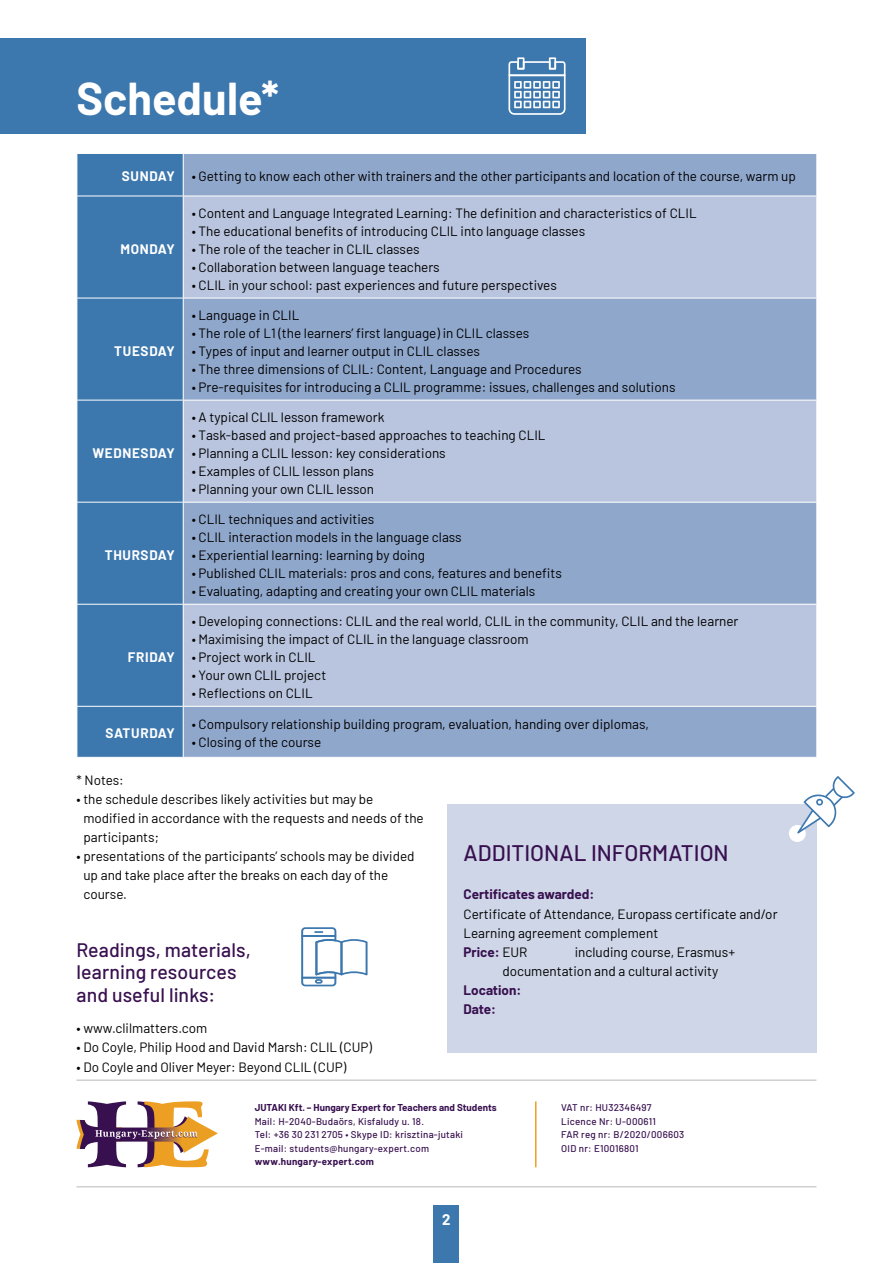
<style>
.page{position:relative;width:893px;height:1263px;background:#fff}
.page>*{position:absolute;margin:0;border:0;box-sizing:border-box;transform-origin:0 0}
.t1{font:700 45px "Barlow";color:#fff}
.t2{font:500 22.5px "Barlow";color:#38104f}
.t3{font:500 19.5px/22.5px "Barlow";letter-spacing:.005em;color:#38104f}
.t4{font:700 15px "Barlow";color:#fff}
.t5{font:13.5px/19.2px "Barlow";color:#000}
.t6{font:700 13.5px "Barlow";letter-spacing:.05em;color:#fff}
.t7{font:700 13.5px/19.2px "Barlow";color:#38104f}
.t8{font:500 9.75px/13.5px "Barlow";letter-spacing:.025em;color:#38104f}
.t9{font:700 9.75px "Barlow";color:#38104f}
.t10{font:700 9.75px "Barlow";letter-spacing:.025em;color:#38104f}
.s1{font-weight:700;color:#38104f}
</style>
<div class="page">
<div style="left:447px;top:804px;width:369px;height:248px;background:#ced6e7"></div>
<div style="left:0;top:38px;width:585px;height:96px;background:#3c77ae"></div>
<div style="left:434px;top:1205px;width:25px;height:58px;background:#3c77ae"></div>
<div style="left:789px;top:825px;width:17px;height:17px;background:#fff;border-radius:50%"></div>
<svg style="left:797px;top:776px;width:58px;height:57px"></svg>
<div style="left:78px;top:154px;width:105px;height:603px;background:#3c77ae"></div>
<div style="left:184px;top:154px;width:632px;height:603px;background:#90a7cc"></div>
<svg style="left:184px;top:197px;width:632px;height:509px;background:#a8b9d6"></svg>
<hr style="left:77px;top:196px;width:106px;height:1px;background:#fff">
<hr style="left:183px;top:196px;width:634px;height:1px;background:#fff">
<hr style="left:77px;top:298px;width:106px;height:1px;background:#fff">
<hr style="left:183px;top:298px;width:634px;height:1px;background:#fff">
<hr style="left:77px;top:400px;width:106px;height:1px;background:#fff">
<hr style="left:183px;top:400px;width:634px;height:1px;background:#fff">
<hr style="left:77px;top:502px;width:106px;height:1px;background:#fff">
<hr style="left:183px;top:502px;width:634px;height:1px;background:#fff">
<hr style="left:77px;top:604px;width:106px;height:1px;background:#fff">
<hr style="left:183px;top:604px;width:634px;height:1px;background:#fff">
<hr style="left:77px;top:706px;width:106px;height:1px;background:#fff">
<hr style="left:183px;top:706px;width:634px;height:1px;background:#fff">
<hr style="left:535px;top:1101px;width:1px;height:66px;background:#ec9f22">
<hr style="left:77px;top:1080px;width:739px;height:1px;background:#b6b8ba">
<hr style="left:77px;top:1186px;width:739px;height:1px;background:#b6b8ba">
<svg style="left:77px;top:1101px;width:141px;height:66px"></svg>
<svg style="left:508px;top:57px;width:58px;height:58px"></svg>
<svg style="left:301px;top:927px;width:67px;height:59px"></svg>
<h1 class="t1" style="left:77px;top:65px;width:204px">Schedule*</h1>
<p class="t6" style="left:122px;top:167px;width:54px">SUNDAY</p>
<p class="t5" style="left:192px;top:166px;width:606px">• Getting to know each other with trainers and the other participants and location of the course, warm up</p>
<p class="t6" style="left:120px;top:239px;width:56px">MONDAY</p>
<p class="t6" style="left:114px;top:341px;width:62px">TUESDAY</p>
<p class="t6" style="left:92px;top:443px;width:84px">WEDNESDAY</p>
<p class="t6" style="left:105px;top:545px;width:71px">THURSDAY</p>
<p class="t6" style="left:128px;top:647px;width:48px">FRIDAY</p>
<p class="t6" style="left:105px;top:723px;width:71px">SATURDAY</p>
<p class="t5" style="left:192px;top:202px;width:506px">• Content and Language Integrated Learning: The definition and characteristics of CLIL</p>
<p class="t5" style="left:192px;top:220px;width:395px">• The educational benefits of introducing CLIL into language classes</p>
<p class="t5" style="left:192px;top:238px;width:229px">• The role of the teacher in CLIL classes</p>
<p class="t5" style="left:192px;top:256px;width:249px">• Collaboration between language teachers</p>
<p class="t5" style="left:192px;top:274px;width:367px">• CLIL in your school: past experiences and future perspectives</p>
<p class="t5" style="left:192px;top:304px;width:109px">• Language in CLIL</p>
<p class="t5" style="left:192px;top:322px;width:339px">• The role of L1 (the learners’ first language) in CLIL classes</p>
<p class="t5" style="left:192px;top:340px;width:290px">• Types of input and learner output in CLIL classes</p>
<p class="t5" style="left:192px;top:358px;width:391px">• The three dimensions of CLIL: Content, Language and Procedures</p>
<p class="t5" style="left:192px;top:376px;width:485px">• Pre-requisites for introducing a CLIL programme: issues, challenges and solutions</p>
<p class="t5" style="left:192px;top:406px;width:194px">• A typical CLIL lesson framework</p>
<p class="t5" style="left:192px;top:424px;width:355px">• Task-based and project-based approaches to teaching CLIL</p>
<p class="t5" style="left:192px;top:442px;width:256px">• Planning a CLIL lesson: key considerations</p>
<p class="t5" style="left:192px;top:460px;width:184px">• Examples of CLIL lesson plans</p>
<p class="t5" style="left:192px;top:478px;width:184px">• Planning your own CLIL lesson</p>
<p class="t5" style="left:192px;top:508px;width:184px">• CLIL techniques and activities</p>
<p class="t5" style="left:192px;top:526px;width:271px">• CLIL interaction models in the language class</p>
<p class="t5" style="left:192px;top:544px;width:235px">• Experiential learning: learning by doing</p>
<p class="t5" style="left:192px;top:562px;width:372px">• Published CLIL materials: pros and cons, features and benefits</p>
<p class="t5" style="left:192px;top:580px;width:345px">• Evaluating, adapting and creating your own CLIL materials</p>
<p class="t5" style="left:192px;top:610px;width:548px">• Developing connections: CLIL and the real world, CLIL in the community, CLIL and the learner</p>
<p class="t5" style="left:192px;top:628px;width:338px">• Maximising the impact of CLIL in the language classroom</p>
<p class="t5" style="left:192px;top:646px;width:125px">• Project work in CLIL</p>
<p class="t5" style="left:192px;top:664px;width:136px">• Your own CLIL project</p>
<p class="t5" style="left:192px;top:682px;width:122px">• Reflections on CLIL</p>
<p class="t5" style="left:192px;top:714px;width:459px">• Compulsory relationship building program, evaluation, handing over diplomas,</p>
<p class="t5" style="left:192px;top:732px;width:131px">• Closing of the course</p>
<p class="t5" style="left:77px;top:769px;width:49px">* Notes:</p>
<p class="t5" style="left:83px;top:788px;width:342px;text-indent:-7px">• the schedule describes likely activities but may be modified in accordance with the requests and needs of the participants;</p>
<p class="t5" style="left:83px;top:846px;width:333px;text-indent:-7px">• presentations of the participants’ schools may be divided up and take place after the breaks on each day of the course.</p>
<h3 class="t3" style="left:77px;top:937px;width:176px">Readings, materials, learning resources and useful links:</h3>
<p class="t5" style="left:77px;top:1018px;width:132px">• www.clilmatters.com</p>
<p class="t5" style="left:77px;top:1037px;width:297px">• Do Coyle, Philip Hood and David Marsh: CLIL (CUP)</p>
<p class="t5" style="left:77px;top:1056px;width:271px">• Do Coyle and Oliver Meyer: Beyond CLIL (CUP)</p>
<h2 class="t2" style="left:463px;top:837px;width:267px">ADDITIONAL INFORMATION</h2>
<p class="t7" style="left:463px;top:884px;width:132px">Certificates awarded:</p>
<p class="t5" style="left:463px;top:903px;width:316px">Certificate of Attendance, Europass certificate and/or<br>Learning agreement complement<br><span class="s1">Price:</span> EUR</p>
<p class="t5" style="left:502px;top:941px;width:234px;text-indent:73px">including course, Erasmus+ documentation and a cultural activity</p>
<p class="t7" style="left:463px;top:979px;width:59px">Location:<br>Date:</p>
<p class="t9" style="left:255px;top:1100px;width:243px">JUTAKI Kft. – Hungary Expert for Teachers and Students</p>
<p class="t8" style="left:255px;top:1113px;width:210px">Mail: H-2040-Budaörs, Kisfaludy u. 18.<br>Tel: +36 30 231 2705 • Skype ID: krisztina-jutaki<br>E-mail: students@hungary-expert.com</p>
<p class="t10" style="left:255px;top:1154px;width:121px">www.hungary-expert.com</p>
<p class="t4" style="left:442px;top:1208px;width:10px">2</p>
<p class="t8" style="left:561px;top:1100px;width:124px">VAT nr: HU32346497<br>Licence Nr: U-000611<br>FAR reg nr: B/2020/006603<br>OID nr: E10016801</p>
</div>
